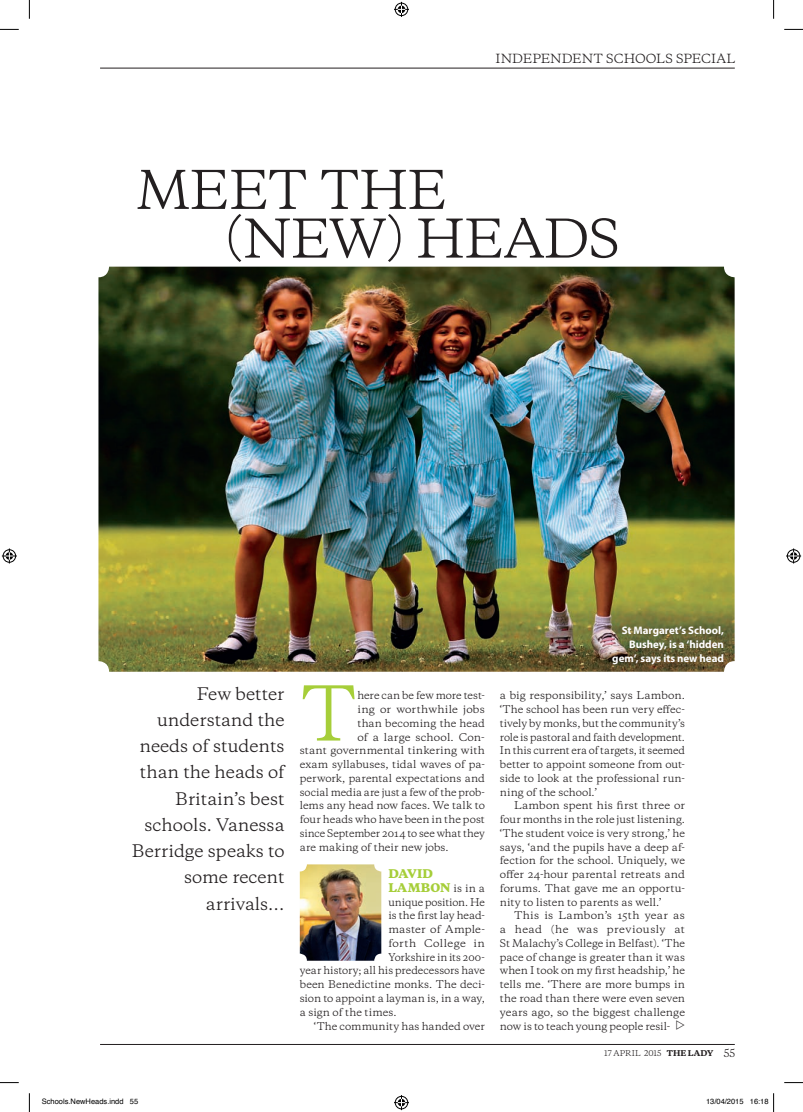
<style>
.page{position:relative;width:803px;height:1112px;background:#fff}
.page>*{position:absolute;margin:0;border:0;box-sizing:border-box;transform-origin:0 0}
.t1{font:70.75px "Galaxie Copernicus";color:#a6ce39}
.t2{font:50px/48.6px "Galaxie Copernicus";color:#231f20}
.t3{font:16.25px/26.2px "Galaxie Copernicus";color:#231f20;text-align:right}
.t4{font:11.88px "Galaxie Copernicus";letter-spacing:-.01em;color:#231f20}
.t5{font:800 11.25px/13.8px "Galaxie Copernicus";letter-spacing:.01em;color:#a6ce39}
.t6{font:700 11px/13.8px "Myriad Pro";color:#fff;text-align:right}
.t7{font:10px "Galaxie Copernicus";color:#231f20}
.t8{font:10px "Galaxie Copernicus";letter-spacing:.02em;color:#231f20}
.t9{font:10px "Galaxie Copernicus";letter-spacing:.03em;color:#231f20}
.t10{font:10px "Galaxie Copernicus";letter-spacing:.04em;color:#231f20}
.t11{font:7.5px "Helvetica";color:#000}
.t12{font:7.5px "Galaxie Copernicus";letter-spacing:.015em;color:#231f20}
.s1{font-weight:400;font-size:10px;color:#231f20}
.s2{font-weight:800}
.s3{font-size:10px}
</style>
<div class="page">
<hr style="left:101px;top:1043px;width:633px;height:1px;background:#231f20">
<hr style="left:101px;top:68px;width:633px;height:1px;background:#231f20">
<img style="left:300px;top:864px;width:81px;height:96px">
<img style="left:98px;top:266px;width:636px;height:405px">
<svg style="left:0;top:29px;width:19px;height:1px"></svg>
<svg style="left:784px;top:29px;width:19px;height:1px"></svg>
<svg style="left:0;top:1082px;width:19px;height:1px"></svg>
<svg style="left:784px;top:1082px;width:19px;height:1px"></svg>
<svg style="left:29px;top:0;width:1px;height:19px"></svg>
<svg style="left:29px;top:1093px;width:1px;height:18px"></svg>
<svg style="left:773px;top:0;width:1px;height:19px"></svg>
<svg style="left:394px;top:2px;width:15px;height:15px"></svg>
<svg style="left:394px;top:1095px;width:15px;height:14px"></svg>
<svg style="left:2px;top:548px;width:15px;height:15px"></svg>
<svg style="left:786px;top:548px;width:15px;height:15px"></svg>
<svg style="left:773px;top:1093px;width:1px;height:18px"></svg>
<p class="t4" style="left:495px;top:51px;width:241px">independent schools special</p>
<p class="t2" style="left:225px;top:166px;width:397px;text-indent:-89px">Meet the (neW) heads</p>
<p class="t3" style="left:132px;top:680px;width:154px">Few better understand the needs of students than the heads of<br>Britain’s best schools. Vanessa<br>Berridge speaks to some recent arrivals…</p>
<p class="t1" style="left:300px;top:666px;width:59px">t</p>
<p class="t7" style="left:357px;top:688px;width:129px">here can be few more test-</p>
<p class="t8" style="left:357px;top:702px;width:129px">ing or worthwhile jobs</p>
<p class="t7" style="left:357px;top:716px;width:129px">than becoming the head</p>
<p class="t7" style="left:357px;top:729px;width:129px">of a large school. con-</p>
<p class="t7" style="left:300px;top:743px;width:187px">stant governmental tinkering with</p>
<p class="t7" style="left:300px;top:757px;width:187px">exam syllabuses, tidal waves of pa-</p>
<p class="t7" style="left:300px;top:771px;width:187px">perwork, parental expectations and</p>
<p class="t7" style="left:300px;top:784px;width:187px">social media are just a few of the prob-</p>
<p class="t7" style="left:300px;top:798px;width:187px">lems any head now faces. We talk to</p>
<p class="t7" style="left:300px;top:812px;width:187px">four heads who have been in the post</p>
<p class="t7" style="left:300px;top:826px;width:187px">since september 2014 to see what they</p>
<p class="t7" style="left:300px;top:839px;width:150px">are making of their new jobs.</p>
<p class="t5" style="left:388px;top:866px;width:98px">DAVID<br>LAMBON <span class="s1">is in a</span></p>
<p class="t7" style="left:388px;top:894px;width:98px">unique position. he</p>
<p class="t7" style="left:388px;top:908px;width:98px">is the first lay head-</p>
<p class="t7" style="left:388px;top:922px;width:98px">master of ample-</p>
<p class="t9" style="left:388px;top:936px;width:98px">forth college in</p>
<p class="t7" style="left:388px;top:949px;width:98px">Yorkshire in its 200-</p>
<p class="t7" style="left:300px;top:963px;width:186px">year history; all his predecessors have</p>
<p class="t7" style="left:300px;top:977px;width:187px">been Benedictine monks. the deci-</p>
<p class="t7" style="left:300px;top:991px;width:187px">sion to appoint a layman is, in a way,</p>
<p class="t7" style="left:300px;top:1004px;width:98px">a sign of the times.</p>
<p class="t7" style="left:314px;top:1018px;width:172px">‘the community has handed over</p>
<p class="t6" style="left:612px;top:623px;width:113px">St Margaret’s School,<br>Bushey, is a ‘hidden gem’, says its new head</p>
<p class="t7" style="left:500px;top:688px;width:187px">a big responsibility,’ says lambon.</p>
<p class="t7" style="left:500px;top:702px;width:187px">‘the school has been run very effec-</p>
<p class="t7" style="left:500px;top:716px;width:187px">tively by monks, but the community’s</p>
<p class="t7" style="left:500px;top:729px;width:187px">role is pastoral and faith development.</p>
<p class="t7" style="left:500px;top:743px;width:187px">in this current era of targets, it seemed</p>
<p class="t7" style="left:500px;top:757px;width:187px">better to appoint someone from out-</p>
<p class="t7" style="left:500px;top:771px;width:187px">side to look at the professional run-</p>
<p class="t7" style="left:500px;top:784px;width:98px">ning of the school.’</p>
<p class="t8" style="left:514px;top:798px;width:172px">lambon spent his first three or</p>
<p class="t7" style="left:500px;top:812px;width:187px">four months in the role just listening.</p>
<p class="t7" style="left:500px;top:826px;width:187px">‘the student voice is very strong,’ he</p>
<p class="t7" style="left:500px;top:839px;width:187px">says, ‘and the pupils have a deep af-</p>
<p class="t7" style="left:500px;top:853px;width:187px">fection for the school. Uniquely, we</p>
<p class="t7" style="left:500px;top:867px;width:187px">offer 24-hour parental retreats and</p>
<p class="t7" style="left:500px;top:881px;width:187px">forums. that gave me an opportu-</p>
<p class="t7" style="left:500px;top:894px;width:163px">nity to listen to parents as well.’</p>
<p class="t9" style="left:514px;top:908px;width:172px">this is lambon’s 15th year as</p>
<p class="t10" style="left:500px;top:922px;width:187px">a head (he was previously at</p>
<p class="t7" style="left:500px;top:936px;width:187px">st Malachy’s college in Belfast). ‘the</p>
<p class="t7" style="left:500px;top:949px;width:187px">pace of change is greater than it was</p>
<p class="t7" style="left:500px;top:963px;width:187px">when i took on my first headship,’ he</p>
<p class="t7" style="left:500px;top:977px;width:186px">tells me. ‘there are more bumps in</p>
<p class="t7" style="left:500px;top:991px;width:187px">the road than there were even seven</p>
<p class="t7" style="left:500px;top:1004px;width:187px">years ago, so the biggest challenge</p>
<p class="t7" style="left:500px;top:1018px;width:172px">now is to teach young people resil-</p>
<p class="t12" style="left:604px;top:1047px;width:132px">17 april 2015 <span class="s2">The Lady</span> <span class="s3">55</span></p>
<p class="t11" style="left:42px;top:1095px;width:98px">Schools.NewHeads.indd 55</p>
<p class="t11" style="left:706px;top:1095px;width:64px">13/04/2015 16:18</p>
</div>
